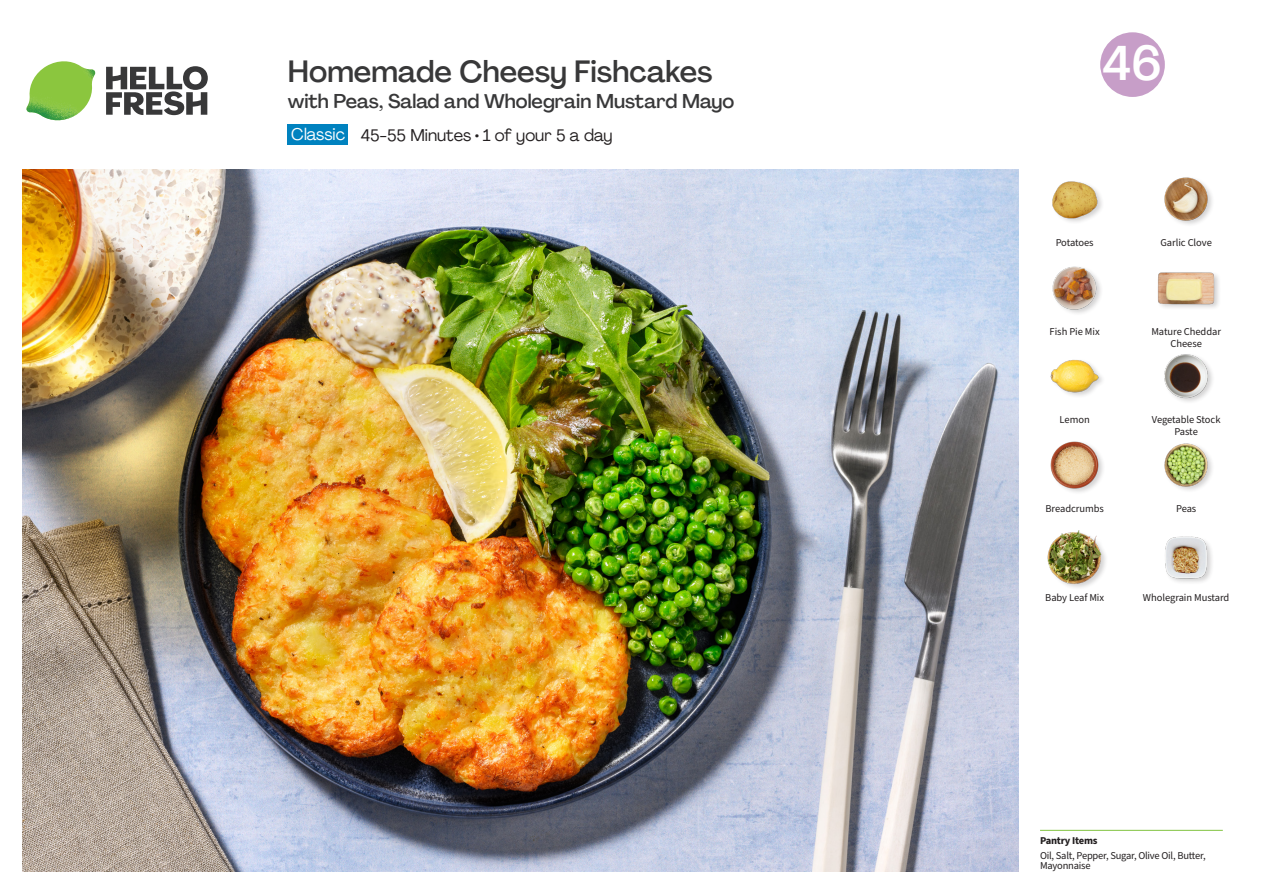
<style>
.page{position:relative;width:1263px;height:893px;background:#fff}
.page>*{position:absolute;margin:0;border:0;box-sizing:border-box;transform-origin:0 0}
.t1{font:500 48px "Agrandir";color:#fff}
._15_Titel_UK{font:500 30px "Agrandir";color:#383839}
._15_Titel_UK-2{font:500 19.5px "Agrandir";color:#383839}
._02_Box_Type{font:16.5px "Agrandir";color:#231f20}
._02_Box_Type-2{font:16.5px "Agrandir";color:#fff}
._18_FRONT_ingredients_UK{font:10.5px/12px "Source Sans Pro";letter-spacing:-.005em;color:#231f20;text-align:center}
._14_Allergene_Text_7pt{font:10.5px/10.5px "Source Sans Pro";letter-spacing:-.02em;color:#231f20}
._14_Allergene_Text_7pt-2{font:700 10.5px "Source Sans Pro";letter-spacing:-.02em;color:#231f20}
</style>
<div class="page">
<svg style="left:106px;top:66px;width:102px;height:49px"></svg>
<img style="left:26px;top:61px;width:69px;height:59px">
<img style="left:22px;top:170px;width:997px;height:702px">
<hr style="left:1040px;top:830px;width:183px;height:1px;background:#81c340">
<div style="left:288px;top:124px;width:60px;height:21px;background:#0082bf"></div>
<div style="left:1047px;top:530px;width:61px;height:61px;background:#231f20;opacity:.2"></div>
<img style="left:1047px;top:530px;width:56px;height:56px">
<img style="left:1165px;top:536px;width:47px;height:46px">
<img style="left:1050px;top:359px;width:52px;height:37px">
<img style="left:1050px;top:441px;width:53px;height:51px">
<img style="left:1164px;top:443px;width:48px;height:47px">
<img style="left:1164px;top:354px;width:49px;height:48px">
<img style="left:1052px;top:181px;width:50px;height:41px">
<img style="left:1052px;top:266px;width:49px;height:47px">
<div style="left:1157px;top:271px;width:64px;height:40px;background:#231f20;opacity:.2"></div>
<img style="left:1157px;top:271px;width:58px;height:40px">
<img style="left:1164px;top:177px;width:48px;height:48px">
<svg style="left:1100px;top:32px;width:65px;height:65px"></svg>
<p class="_15_Titel_UK" style="left:288px;top:53px;width:426px">Homemade Cheesy Fishcakes</p>
<p class="_15_Titel_UK-2" style="left:288px;top:89px;width:448px">with Peas, Salad and Wholegrain Mustard Mayo</p>
<p class="_02_Box_Type-2" style="left:291px;top:124px;width:55px">Classic</p>
<p class="_02_Box_Type" style="left:361px;top:125px;width:253px">45-55 Minutes • 1 of your 5 a day</p>
<p class="t1" style="left:1102px;top:34px;width:61px">46</p>
<p class="_18_FRONT_ingredients_UK" style="left:1056px;top:237px;width:40px">Potatoes</p>
<p class="_18_FRONT_ingredients_UK" style="left:1160px;top:237px;width:53px">Garlic Clove</p>
<p class="_18_FRONT_ingredients_UK" style="left:1049px;top:325px;width:52px">Fish Pie Mix</p>
<p class="_18_FRONT_ingredients_UK" style="left:1059px;top:414px;width:32px">Lemon</p>
<p class="_18_FRONT_ingredients_UK" style="left:1151px;top:325px;width:71px">Mature Cheddar<br>Cheese</p>
<p class="_18_FRONT_ingredients_UK" style="left:1152px;top:414px;width:70px">Vegetable Stock<br>Paste</p>
<p class="_18_FRONT_ingredients_UK" style="left:1045px;top:503px;width:60px">Breadcrumbs</p>
<p class="_18_FRONT_ingredients_UK" style="left:1176px;top:503px;width:22px">Peas</p>
<p class="_18_FRONT_ingredients_UK" style="left:1045px;top:592px;width:60px">Baby Leaf Mix</p>
<p class="_18_FRONT_ingredients_UK" style="left:1143px;top:592px;width:88px">Wholegrain Mustard</p>
<p class="_14_Allergene_Text_7pt-2" style="left:1040px;top:833px;width:59px">Pantry Items</p>
<p class="_14_Allergene_Text_7pt" style="left:1040px;top:850px;width:167px">Oil, Salt, Pepper, Sugar, Olive Oil, Butter,<br>Mayonnaise</p>
</div>
